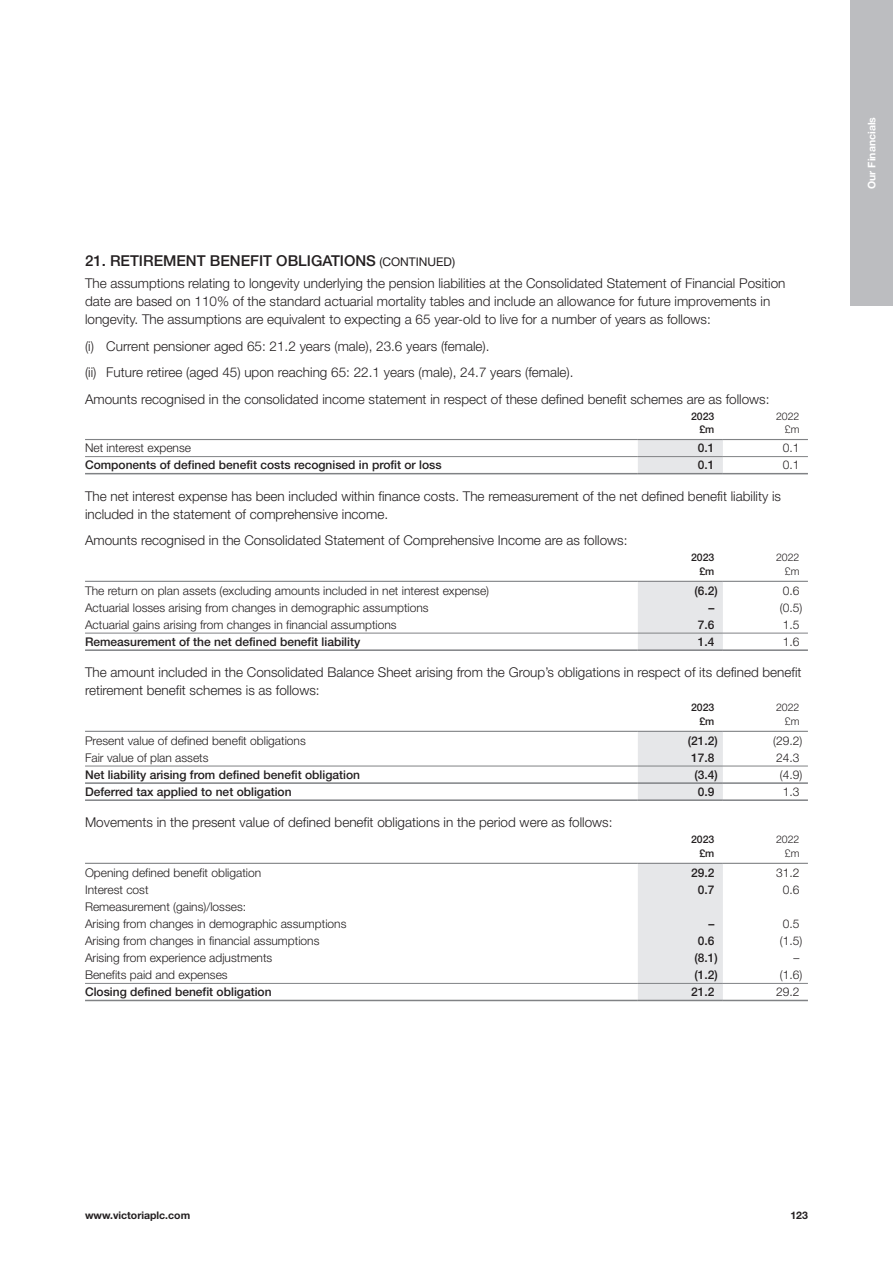
<style>
.page{position:relative;width:893px;height:1263px;background:#fff}
.page>*{position:absolute;margin:0;border:0;box-sizing:border-box;transform-origin:0 0}
.t1{font:500 15px "Helvetica Neue LT Std";color:#231f20}
.t2{font:300 13.5px/18px "Helvetica Neue LT Std";color:#231f20}
.t3{font:300 12px/17.1px "Helvetica Neue LT Std";color:#231f20}
.t4{font:500 12px "Helvetica Neue LT Std";color:#231f20}
.t5{font:500 10.5px/13.5px "Helvetica Neue LT Std";color:#231f20;text-align:right}
.t6{font:300 10.5px/13.5px "Helvetica Neue LT Std";color:#231f20;text-align:right}
.t7{font:700 10.5px "Helvetica Neue LT Std";color:#231f20}
.t8{font:700 10.5px "Helvetica Neue LT Std";color:#fff}
.s1{font-weight:400;font-size:12px}
</style>
<div class="page">
<div style="left:638px;top:440px;width:85px;height:33px;background:#e6e7e9"></div>
<hr style="left:85px;top:439px;width:553px;height:1px;background:#808285">
<hr style="left:638px;top:439px;width:85px;height:1px;background:#808285">
<hr style="left:723px;top:439px;width:85px;height:1px;background:#808285">
<hr style="left:85px;top:456px;width:553px;height:1px;background:#808285">
<hr style="left:85px;top:473px;width:553px;height:1px;background:#808285">
<hr style="left:638px;top:456px;width:85px;height:1px;background:#808285">
<hr style="left:638px;top:473px;width:85px;height:1px;background:#808285">
<hr style="left:723px;top:456px;width:85px;height:1px;background:#808285">
<hr style="left:723px;top:473px;width:85px;height:1px;background:#808285">
<div style="left:638px;top:582px;width:85px;height:67px;background:#e6e7e9"></div>
<hr style="left:85px;top:581px;width:553px;height:1px;background:#808285">
<hr style="left:638px;top:581px;width:85px;height:1px;background:#808285">
<hr style="left:723px;top:581px;width:85px;height:1px;background:#808285">
<hr style="left:85px;top:649px;width:553px;height:2px;background:#808285">
<hr style="left:638px;top:649px;width:85px;height:2px;background:#808285">
<hr style="left:723px;top:649px;width:85px;height:2px;background:#808285">
<hr style="left:85px;top:633px;width:553px;height:1px;background:#808285">
<hr style="left:638px;top:633px;width:85px;height:1px;background:#808285">
<hr style="left:723px;top:633px;width:85px;height:1px;background:#808285">
<div style="left:638px;top:732px;width:85px;height:67px;background:#e6e7e9"></div>
<hr style="left:85px;top:731px;width:553px;height:1px;background:#808285">
<hr style="left:638px;top:731px;width:85px;height:1px;background:#808285">
<hr style="left:723px;top:731px;width:85px;height:1px;background:#808285">
<hr style="left:85px;top:782px;width:553px;height:2px;background:#808285">
<hr style="left:85px;top:799px;width:553px;height:2px;background:#808285">
<hr style="left:638px;top:782px;width:85px;height:2px;background:#808285">
<hr style="left:638px;top:799px;width:85px;height:2px;background:#808285">
<hr style="left:723px;top:782px;width:85px;height:2px;background:#808285">
<hr style="left:723px;top:799px;width:85px;height:2px;background:#808285">
<hr style="left:85px;top:766px;width:553px;height:1px;background:#808285">
<hr style="left:638px;top:766px;width:85px;height:1px;background:#808285">
<hr style="left:723px;top:766px;width:85px;height:1px;background:#808285">
<div style="left:638px;top:864px;width:85px;height:136px;background:#e6e7e9"></div>
<hr style="left:85px;top:863px;width:553px;height:1px;background:#808285">
<hr style="left:638px;top:863px;width:85px;height:1px;background:#808285">
<hr style="left:723px;top:863px;width:85px;height:1px;background:#808285">
<hr style="left:85px;top:1000px;width:553px;height:1px;background:#808285">
<hr style="left:638px;top:1000px;width:85px;height:1px;background:#808285">
<hr style="left:723px;top:1000px;width:85px;height:1px;background:#808285">
<hr style="left:85px;top:983px;width:553px;height:1px;background:#808285">
<hr style="left:638px;top:983px;width:85px;height:1px;background:#808285">
<hr style="left:723px;top:983px;width:85px;height:1px;background:#808285">
<div style="left:850px;top:0;width:43px;height:306px;background:#bcbdc0"></div>
<p class="t1" style="left:85px;top:252px;width:372px">21. RETIREMENT BENEFIT OBLIGATIONS <span class="s1">(CONTINUED)</span></p>
<p class="t2" style="left:85px;top:274px;width:702px">The assumptions relating to longevity underlying the pension liabilities at the Consolidated Statement of Financial Position date are based on 110% of the standard actuarial mortality tables and include an allowance for future improvements in longevity. The assumptions are equivalent to expecting a 65 year-old to live for a number of years as follows:</p>
<p class="t2" style="left:85px;top:332px;width:686px;line-height:26.5px">(i) Current pensioner aged 65: 21.2 years (male), 23.6 years (female).<br>(ii) Future retiree (aged 45) upon reaching 65: 22.1 years (male), 24.7 years (female).<br>Amounts recognised in the consolidated income statement in respect of these defined benefit schemes are as follows:</p>
<p class="t5" style="left:691px;top:409px;width:25px">2023 £m</p>
<p class="t6" style="left:776px;top:409px;width:25px">2022 £m</p>
<p class="t3" style="left:85px;top:439px;width:108px">Net interest expense</p>
<p class="t4" style="left:698px;top:441px;width:18px">0.1</p>
<p class="t3" style="left:783px;top:439px;width:18px">0.1</p>
<p class="t4" style="left:85px;top:458px;width:358px">Components of defined benefit costs recognised in profit or loss</p>
<p class="t4" style="left:698px;top:458px;width:18px">0.1</p>
<p class="t3" style="left:783px;top:456px;width:18px">0.1</p>
<p class="t2" style="left:85px;top:487px;width:697px">The net interest expense has been included within finance costs. The remeasurement of the net defined benefit liability is included in the statement of comprehensive income.</p>
<p class="t2" style="left:85px;top:531px;width:544px">Amounts recognised in the Consolidated Statement of Comprehensive Income are as follows:</p>
<p class="t5" style="left:691px;top:551px;width:25px">2023 £m</p>
<p class="t6" style="left:776px;top:551px;width:25px">2022 £m</p>
<p class="t3" style="left:85px;top:582px;width:406px">The return on plan assets (excluding amounts included in net interest expense)</p>
<p class="t4" style="left:694px;top:583px;width:25px">(6.2)</p>
<p class="t3" style="left:783px;top:582px;width:18px">0.6</p>
<p class="t3" style="left:85px;top:599px;width:345px">Actuarial losses arising from changes in demographic assumptions</p>
<p class="t4" style="left:708px;top:600px;width:7px">–</p>
<p class="t3" style="left:780px;top:599px;width:24px">(0.5)</p>
<p class="t3" style="left:85px;top:616px;width:313px">Actuarial gains arising from changes in financial assumptions</p>
<p class="t4" style="left:698px;top:617px;width:18px">7.6</p>
<p class="t3" style="left:783px;top:616px;width:18px">1.5</p>
<p class="t4" style="left:85px;top:634px;width:277px">Remeasurement of the net defined benefit liability</p>
<p class="t4" style="left:698px;top:634px;width:18px">1.4</p>
<p class="t3" style="left:783px;top:633px;width:18px">1.6</p>
<p class="t2" style="left:85px;top:663px;width:718px">The amount included in the Consolidated Balance Sheet arising from the Group’s obligations in respect of its defined benefit retirement benefit schemes is as follows:</p>
<p class="t5" style="left:691px;top:701px;width:25px">2023 £m</p>
<p class="t6" style="left:776px;top:701px;width:25px">2022 £m</p>
<p class="t3" style="left:85px;top:732px;width:222px">Present value of defined benefit obligations</p>
<p class="t4" style="left:688px;top:733px;width:32px">(21.2)</p>
<p class="t3" style="left:773px;top:732px;width:31px">(29.2)</p>
<p class="t3" style="left:85px;top:749px;width:125px">Fair value of plan assets</p>
<p class="t4" style="left:691px;top:750px;width:25px">17.8</p>
<p class="t3" style="left:776px;top:749px;width:25px">24.3</p>
<p class="t4" style="left:85px;top:767px;width:277px">Net liability arising from defined benefit obligation</p>
<p class="t4" style="left:694px;top:767px;width:25px">(3.4)</p>
<p class="t3" style="left:780px;top:766px;width:24px">(4.9)</p>
<p class="t4" style="left:85px;top:784px;width:208px">Deferred tax applied to net obligation</p>
<p class="t4" style="left:698px;top:784px;width:18px">0.9</p>
<p class="t3" style="left:783px;top:783px;width:18px">1.3</p>
<p class="t2" style="left:85px;top:813px;width:529px">Movements in the present value of defined benefit obligations in the period were as follows:</p>
<p class="t5" style="left:691px;top:833px;width:25px">2023 £m</p>
<p class="t6" style="left:776px;top:833px;width:25px">2022 £m</p>
<p class="t3" style="left:85px;top:864px;width:178px">Opening defined benefit obligation</p>
<p class="t4" style="left:691px;top:865px;width:25px">29.2</p>
<p class="t3" style="left:776px;top:864px;width:25px">31.2</p>
<p class="t3" style="left:85px;top:881px;width:65px">Interest cost</p>
<p class="t4" style="left:698px;top:882px;width:18px">0.7</p>
<p class="t3" style="left:783px;top:881px;width:18px">0.6</p>
<p class="t3" style="left:85px;top:898px;width:263px">Remeasurement (gains)/losses:<br>Arising from changes in demographic assumptions</p>
<p class="t4" style="left:708px;top:916px;width:7px">–</p>
<p class="t3" style="left:783px;top:915px;width:18px">0.5</p>
<p class="t3" style="left:85px;top:932px;width:236px">Arising from changes in financial assumptions</p>
<p class="t4" style="left:698px;top:933px;width:18px">0.6</p>
<p class="t3" style="left:780px;top:932px;width:24px">(1.5)</p>
<p class="t3" style="left:85px;top:949px;width:189px">Arising from experience adjustments</p>
<p class="t4" style="left:694px;top:951px;width:25px">(8.1)</p>
<p class="t3" style="left:793px;top:949px;width:7px">–</p>
<p class="t3" style="left:85px;top:966px;width:144px">Benefits paid and expenses</p>
<p class="t4" style="left:694px;top:968px;width:25px">(1.2)</p>
<p class="t3" style="left:780px;top:966px;width:24px">(1.6)</p>
<p class="t4" style="left:85px;top:985px;width:188px">Closing defined benefit obligation</p>
<p class="t4" style="left:691px;top:985px;width:25px">21.2</p>
<p class="t3" style="left:776px;top:983px;width:25px">29.2</p>
<p class="t8" style="left:865px;top:189px;width:73px;rotate:-90deg">Our Financials</p>
<p class="t7" style="left:85px;top:1209px;width:107px">www.victoriaplc.com</p>
<p class="t7" style="left:790px;top:1209px;width:19px">123</p>
</div>
